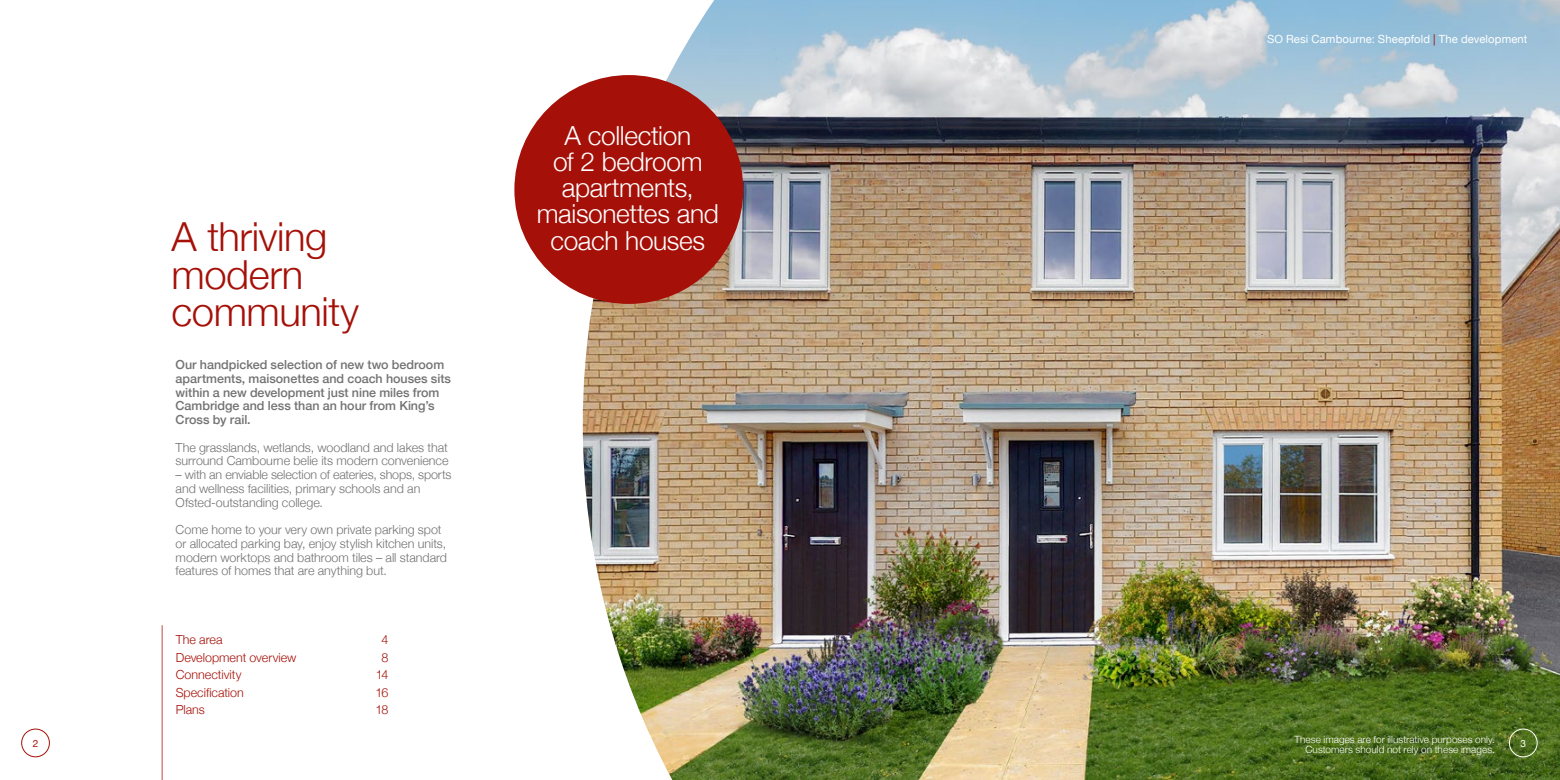
<style>
.page{position:relative;width:1560px;height:780px;background:#fff}
.page>*{position:absolute;margin:0;border:0;box-sizing:border-box;transform-origin:0 0}
.t1{font:300 40px/37.5px "Helvetica Neue";letter-spacing:-.01em;color:#a51008}
.t2{font:300 26.25px/26.2px "Helvetica Neue";letter-spacing:-.015em;color:#fff;text-align:center}
.t3{font:300 12.5px/13.8px "Helvetica Neue";letter-spacing:-.005em;color:#727272}
.t4{font:500 12.5px/13.8px "Helvetica Neue";color:#727272}
.t5{font:300 12.5px "Helvetica Neue";color:#a51008}
.t6{font:11.25px "Helvetica Neue";letter-spacing:.01em;color:#fff}
.t7{font:300 10px/10px "Helvetica Neue";letter-spacing:.005em;color:#fff;text-align:right}
.t8{font:10px "Helvetica Neue";color:#a51008}
.t9{font:10px "Helvetica Neue";color:#fff}
.s1{color:#a51008}
</style>
<div class="page">
<img style="left:582px;top:0;width:977px;height:780px">
<div style="left:514px;top:75px;width:229px;height:229px;background:#a51008;border-radius:50%"></div>
<hr style="left:162px;top:625px;width:1px;height:155px;background:#bb4c46">
<div style="left:1508px;top:728px;width:29px;height:29px;border:1px solid #fff;border-radius:50%"></div>
<div style="left:21px;top:728px;width:29px;height:29px;border:1px solid #a51008;border-radius:50%"></div>
<h1 class="t1" style="left:171px;top:215px;width:189px">A thriving modern community</h1>
<p class="t4" style="left:176px;top:356px;width:277px">Our handpicked selection of new two bedroom apartments, maisonettes and coach houses sits within a new development just nine miles from Cambridge and less than an hour from King’s Cross by rail.</p>
<p class="t3" style="left:176px;top:439px;width:274px">The grasslands, wetlands, woodland and lakes that surround Cambourne belie its modern convenience</p>
<p class="t3" style="left:176px;top:467px;width:277px">– with an enviable selection of eateries, shops, sports and wellness facilities, primary schools and an<br>Ofsted-outstanding college.</p>
<p class="t3" style="left:176px;top:522px;width:273px">Come home to your very own private parking spot or allocated parking bay, enjoy stylish kitchen units, modern worktops and bathroom tiles – all standard features of homes that are anything but.</p>
<p class="t5" style="left:176px;top:629px;width:48px">The area</p>
<p class="t5" style="left:381px;top:629px;width:8px">4</p>
<p class="t5" style="left:176px;top:647px;width:122px">Development overview</p>
<p class="t5" style="left:381px;top:647px;width:8px">8</p>
<p class="t5" style="left:176px;top:664px;width:67px">Connectivity</p>
<p class="t5" style="left:375px;top:664px;width:14px">14</p>
<p class="t5" style="left:176px;top:682px;width:70px">Specification</p>
<p class="t5" style="left:375px;top:682px;width:15px">16</p>
<p class="t5" style="left:176px;top:699px;width:31px">Plans</p>
<p class="t5" style="left:375px;top:699px;width:15px">18</p>
<h2 class="t2" style="left:536px;top:120px;width:184px">A collection<br>of 2 bedroom apartments, maisonettes and coach houses</h2>
<p class="t6" style="left:1266px;top:31px;width:262px">SO Resi Cambourne: Sheepfold <span class="s1">|</span> The development</p>
<p class="t7" style="left:1294px;top:733px;width:202px">These images are for illustrative purposes only.<br>Customers should not rely on these images.</p>
<p class="t8" style="left:33px;top:736px;width:7px">2</p>
<p class="t9" style="left:1520px;top:736px;width:7px">3</p>
</div>
